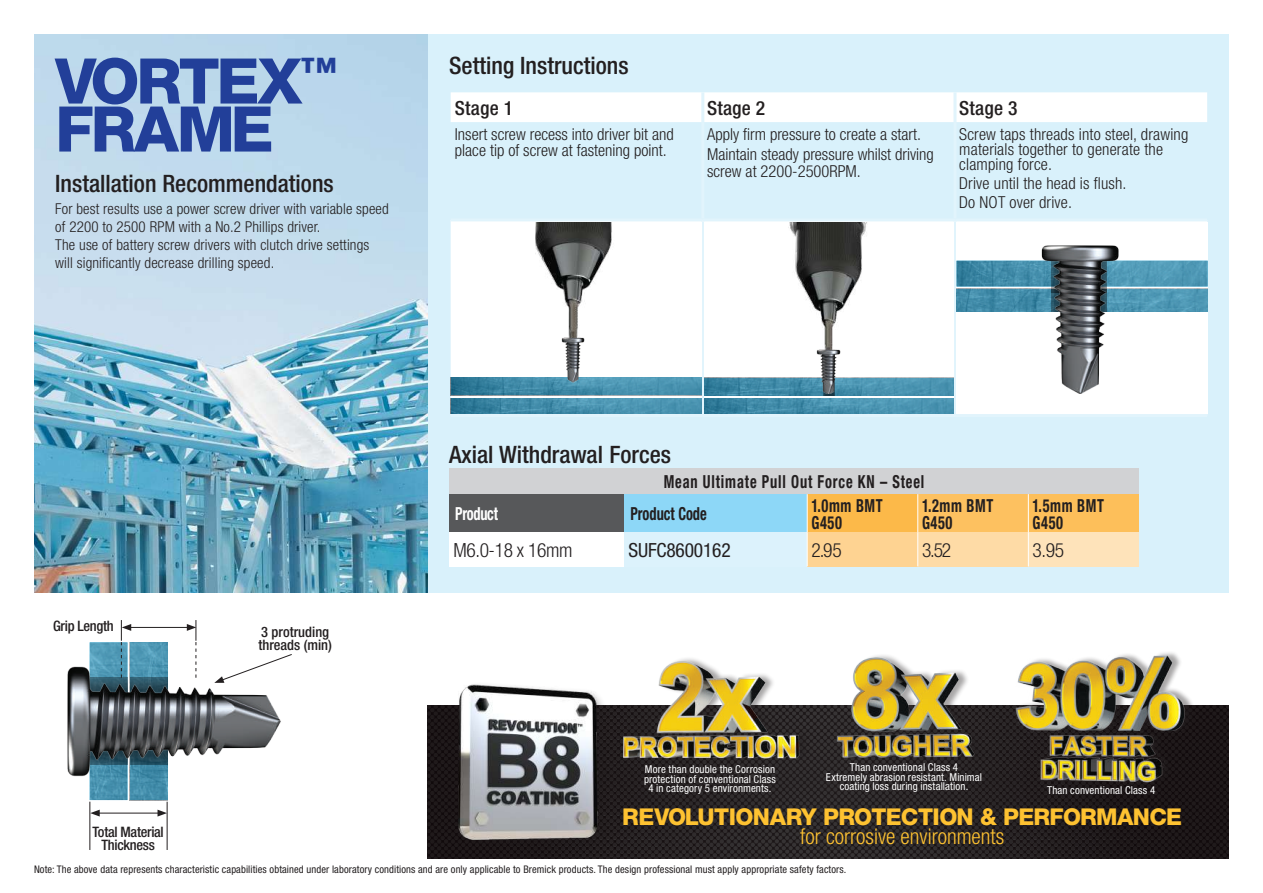
<style>
.page{position:relative;width:1263px;height:893px;background:#fff}
.page>*{position:absolute;margin:0;border:0;box-sizing:border-box;transform-origin:0 0}
.t1{font:800 63px/48px "Helvetica Neue";letter-spacing:-.05em;color:#223f99}
.t2{font:500 condensed 24px "Helvetica Neue";color:#231f20}
.t3{font:800 23.25px "Helvetica Neue";letter-spacing:-.02em;color:#fec231}
.t4{font:300 condensed 21.75px "Helvetica Neue";color:#fec231}
.t5{font:300 condensed 19.5px "Helvetica Neue";letter-spacing:-.02em;color:#231f20}
.t6{font:500 condensed 19.5px "Helvetica Neue";letter-spacing:.01em;color:#231f20}
.t7{font:condensed 19.5px "Helvetica Neue";letter-spacing:-.01em;color:#231f20}
.t8{font:700 condensed 18px/16.5px "Helvetica Neue";letter-spacing:.04em;color:#231f20;scale:.8 1}
.t9{font:700 condensed 18px "Helvetica Neue";letter-spacing:.06em;color:#231f20;scale:.8 1}
.t10{font:700 condensed 18px "Helvetica Neue";color:#231f20;scale:.8 1}
.t11{font:700 condensed 18px "Helvetica Neue";letter-spacing:-.02em;color:#fff;scale:.8 1}
.t12{font:300 condensed 16.5px/15px "Helvetica Neue";color:#231f20}
.t13{font:300 condensed 15px/18px "Helvetica Neue";letter-spacing:.01em;color:#231f20}
.t14{font:500 condensed 14.4px/12.6px "Helvetica Neue";letter-spacing:-.02em;color:#231f20;text-align:center}
.t15{font:500 condensed 14.4px/12.6px "Helvetica Neue";color:#231f20}
.t16{font:condensed 10.95px/9.6px "Helvetica Neue";letter-spacing:.015em;color:#fff;text-align:center}
.t17{font:condensed 10.5px "Helvetica Neue";letter-spacing:.01em;color:#231f20}
</style>
<div class="page">
<div style="left:428px;top:34px;width:801px;height:558px;background:#d9f1fb"></div>
<img style="left:34px;top:34px;width:394px;height:558px">
<svg style="left:451px;top:92px;width:756px;height:322px"></svg>
<hr style="left:701px;top:92px;width:3px;height:30px;background:#e1f4fc">
<hr style="left:701px;top:122px;width:3px;height:96px;background:#e1f4fc">
<hr style="left:451px;top:218px;width:252px;height:3px;background:#e1f4fc">
<hr style="left:703px;top:218px;width:252px;height:3px;background:#e1f4fc">
<hr style="left:701px;top:221px;width:3px;height:193px;background:#e1f4fc">
<hr style="left:955px;top:218px;width:252px;height:3px;background:#e1f4fc">
<hr style="left:451px;top:414px;width:252px;height:3px;background:#e1f4fc">
<hr style="left:703px;top:414px;width:252px;height:3px;background:#e1f4fc">
<hr style="left:955px;top:414px;width:252px;height:3px;background:#e1f4fc">
<hr style="left:953px;top:92px;width:3px;height:30px;background:#e1f4fc">
<hr style="left:953px;top:122px;width:3px;height:96px;background:#e1f4fc">
<hr style="left:953px;top:221px;width:3px;height:193px;background:#e1f4fc">
<div style="left:451px;top:222px;width:250px;height:191px;background:#fff"></div>
<img style="left:451px;top:398px;width:250px;height:15px">
<img style="left:535px;top:222px;width:77px;height:116px">
<img style="left:451px;top:378px;width:250px;height:17px">
<img style="left:561px;top:338px;width:24px;height:44px">
<div style="left:704px;top:222px;width:249px;height:192px;background:#fff"></div>
<img style="left:788px;top:222px;width:79px;height:132px">
<img style="left:704px;top:378px;width:249px;height:17px">
<svg style="left:823px;top:394px;width:12px;height:1px"></svg>
<img style="left:817px;top:350px;width:23px;height:44px">
<img style="left:704px;top:398px;width:249px;height:16px">
<div style="left:956px;top:222px;width:252px;height:191px;background:#fff"></div>
<img style="left:956px;top:289px;width:252px;height:22px">
<img style="left:956px;top:261px;width:252px;height:25px">
<img style="left:1039px;top:245px;width:81px;height:148px">
<div style="left:449px;top:469px;width:690px;height:25px;background:#d1d2d4"></div>
<div style="left:449px;top:494px;width:175px;height:38px;background:#57585a"></div>
<div style="left:624px;top:494px;width:183px;height:38px;background:#8dd7f7"></div>
<div style="left:807px;top:494px;width:111px;height:38px;background:#fcb949"></div>
<div style="left:918px;top:494px;width:110px;height:38px;background:#fdc160"></div>
<div style="left:1028px;top:494px;width:111px;height:38px;background:#fdbf5a"></div>
<div style="left:449px;top:532px;width:175px;height:34px;background:#fff"></div>
<div style="left:807px;top:532px;width:111px;height:34px;background:#fed392"></div>
<div style="left:918px;top:532px;width:110px;height:34px;background:#fedba6"></div>
<div style="left:1028px;top:532px;width:111px;height:34px;background:#fee3ba"></div>
<hr style="left:807px;top:532px;width:1px;height:34px;background:#fff">
<hr style="left:917px;top:532px;width:1px;height:34px;background:#fff">
<hr style="left:1028px;top:532px;width:1px;height:34px;background:#fff">
<hr style="left:807px;top:494px;width:1px;height:38px;background:#fff">
<hr style="left:917px;top:494px;width:1px;height:38px;background:#fff">
<hr style="left:1028px;top:494px;width:1px;height:38px;background:#fff">
<img style="left:131px;top:642px;width:36px;height:158px">
<img style="left:67px;top:663px;width:214px;height:116px">
<hr style="left:89px;top:802px;width:1px;height:48px;background:#231f20">
<hr style="left:97px;top:813px;width:63px;height:1px;background:#231f20">
<svg style="left:90px;top:810px;width:10px;height:6px"></svg>
<svg style="left:158px;top:810px;width:9px;height:6px"></svg>
<hr style="left:167px;top:802px;width:1px;height:48px;background:#231f20">
<hr style="left:129px;top:627px;width:60px;height:1px;background:#231f20">
<svg style="left:90px;top:620px;width:41px;height:180px;background:#60808e"></svg>
<svg style="left:187px;top:620px;width:10px;height:58px"></svg>
<svg style="left:214px;top:654px;width:78px;height:29px"></svg>
<img style="left:428px;top:705px;width:801px;height:154px">
<div style="left:839px;top:653px;width:146px;height:109px;background:#231f20;opacity:.4"></div>
<img style="left:832px;top:654px;width:148px;height:108px">
<img style="left:631px;top:658px;width:176px;height:106px">
<div style="left:1018px;top:651px;width:176px;height:134px;background:#231f20;opacity:.4"></div>
<img style="left:1012px;top:651px;width:176px;height:133px">
<img style="left:427px;top:684px;width:204px;height:171px">
<h1 class="t1" style="left:55px;top:57px;width:283px">VORTEX<sup>™<br></sup>FRAME</h1>
<h2 class="t2" style="left:55px;top:169px;width:280px">Installation Recommendations</h2>
<p class="t13" style="left:55px;top:199px;width:335px">For best results use a power screw driver with variable speed of 2200 to 2500 RPM with a No.2 Phillips driver.<br>The use of battery screw drivers with clutch drive settings will significantly decrease drilling speed.</p>
<h2 class="t2" style="left:449px;top:51px;width:181px">Setting Instructions</h2>
<p class="t6" style="left:455px;top:96px;width:60px">Stage 1</p>
<p class="t6" style="left:707px;top:96px;width:60px">Stage 2</p>
<p class="t6" style="left:959px;top:96px;width:60px">Stage 3</p>
<p class="t12" style="left:455px;top:125px;width:220px;line-height:16.5px">Insert screw recess into driver bit and place tip of screw at fastening point.</p>
<p class="t12" style="left:707px;top:123px;width:228px;line-height:20.7px">Apply firm pressure to create a start.<br>Maintain steady pressure whilst driving</p>
<p class="t12" style="left:707px;top:163px;width:155px">screw at 2200-2500RPM.</p>
<p class="t12" style="left:959px;top:126px;width:231px">Screw taps threads into steel, drawing materials together to generate the clamping force.</p>
<p class="t12" style="left:959px;top:173px;width:169px;line-height:19.2px">Drive until the head is flush.<br>Do NOT over drive.</p>
<p class="t14" style="left:53px;top:619px;width:62px">Grip Length</p>
<p class="t15" style="left:258px;top:626px;width:75px">3 protruding threads (min)</p>
<p class="t14" style="left:93px;top:826px;width:73px">Total Material<br>Thickness</p>
<h2 class="t2" style="left:449px;top:440px;width:223px">Axial Withdrawal Forces</h2>
<p class="t9" style="left:664px;top:471px;width:327px">Mean Ultimate Pull Out Force KN – Steel</p>
<p class="t11" style="left:455px;top:503px;width:55px">Product</p>
<p class="t10" style="left:630px;top:503px;width:97px">Product Code</p>
<p class="t8" style="left:811px;top:497px;width:91px">1.0mm BMT<br>G450</p>
<p class="t8" style="left:922px;top:497px;width:91px">1.2mm BMT<br>G450</p>
<p class="t8" style="left:1032px;top:497px;width:91px">1.5mm BMT<br>G450</p>
<p class="t5" style="left:453px;top:539px;width:120px">M6.0-18 x 16mm</p>
<p class="t7" style="left:629px;top:539px;width:104px">SUFC8600162</p>
<p class="t5" style="left:811px;top:539px;width:32px">2.95</p>
<p class="t5" style="left:922px;top:539px;width:31px">3.52</p>
<p class="t5" style="left:1032px;top:539px;width:33px">3.95</p>
<p class="t16" style="left:826px;top:762px;width:158px">Than conventional Class 4<br>Extremely abrasion resistant. Minimal coating loss during installation.</p>
<p class="t16" style="left:644px;top:764px;width:133px">More than double the Corrosion protection of conventional Class<br>4 in category 5 environments.</p>
<p class="t16" style="left:1047px;top:785px;width:110px">Than conventional Class 4</p>
<h3 class="t3" style="left:622px;top:802px;width:561px">REVOLUTIONARY PROTECTION &amp; PERFORMANCE</h3>
<h3 class="t4" style="left:800px;top:824px;width:206px">for corrosive environments</h3>
<p class="t17" style="left:34px;top:863px;width:814px">Note: The above data represents characteristic capabilities obtained under laboratory conditions and are only applicable to Bremick products. The design professional must apply appropriate safety factors.</p>
</div>
